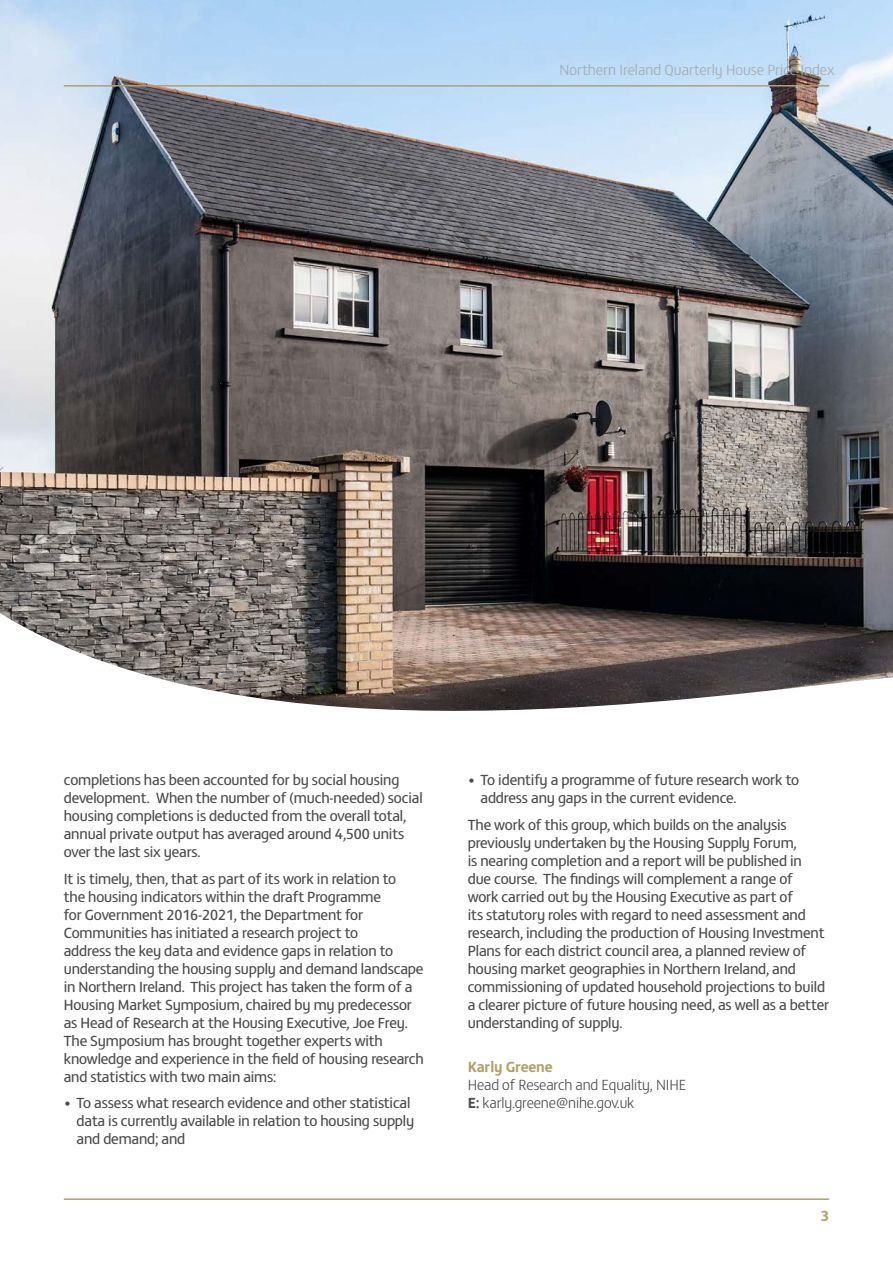
<style>
.page{position:relative;width:893px;height:1263px;background:#fff}
.page>*{position:absolute;margin:0;border:0;box-sizing:border-box;transform-origin:0 0}
.t1{font:15px/18px "FS Matthew";letter-spacing:-.01em;color:#4d4d4f}
.t2{font:300 15px/18px "FS Matthew";letter-spacing:-.01em;color:#4d4d4f}
.t3{font:300 15px "FS Matthew";color:#a7a9ac}
.t4{font:700 15px "FS Matthew";letter-spacing:-.01em;color:#b4a168}
.s1{font-weight:700}
</style>
<div class="page">
<hr style="left:64px;top:1198px;width:765px;height:2px;background:#b4a168">
<img style="left:0;top:0;width:893px;height:711px">
<hr style="left:64px;top:85px;width:765px;height:2px;background:#b4a168">
<p class="t3" style="left:560px;top:59px;width:276px">Northern Ireland Quarterly House Price Index</p>
<p class="t1" style="left:64px;top:770px;width:360px">completions has been accounted for by social housing development. When the number of (much-needed) social housing completions is deducted from the overall total, annual private output has averaged around 4,500 units over the last six years.</p>
<p class="t1" style="left:64px;top:868px;width:361px">It is timely, then, that as part of its work in relation to<br>the housing indicators within the draft Programme<br>for Government 2016-2021, the Department for Communities has initiated a research project to<br>address the key data and evidence gaps in relation to understanding the housing supply and demand landscape in Northern Ireland. This project has taken the form of a Housing Market Symposium, chaired by my predecessor as Head of Research at the Housing Executive, Joe Frey.<br>The Symposium has brought together experts with knowledge and experience in the field of housing research and statistics with two main aims:</p>
<p class="t1" style="left:77px;top:1093px;width:339px;text-indent:-13px">• To assess what research evidence and other statistical data is currently available in relation to housing supply and demand; and</p>
<p class="t1" style="left:480px;top:770px;width:320px;text-indent:-13px">• To identify a programme of future research work to address any gaps in the current evidence.</p>
<p class="t1" style="left:468px;top:814px;width:363px">The work of this group, which builds on the analysis previously undertaken by the Housing Supply Forum,<br>is nearing completion and a report will be published in<br>due course. The findings will complement a range of<br>work carried out by the Housing Executive as part of<br>its statutory roles with regard to need assessment and research, including the production of Housing Investment Plans for each district council area, a planned review of housing market geographies in Northern Ireland, and commissioning of updated household projections to build a clearer picture of future housing need, as well as a better understanding of supply.</p>
<p class="t4" style="left:468px;top:1055px;width:86px">Karly Greene</p>
<p class="t2" style="left:468px;top:1075px;width:220px">Head of Research and Equality, NIHE<br><span class="s1">E:</span> karly.greene@nihe.gov.uk</p>
<p class="t4" style="left:821px;top:1204px;width:10px">3</p>
</div>
